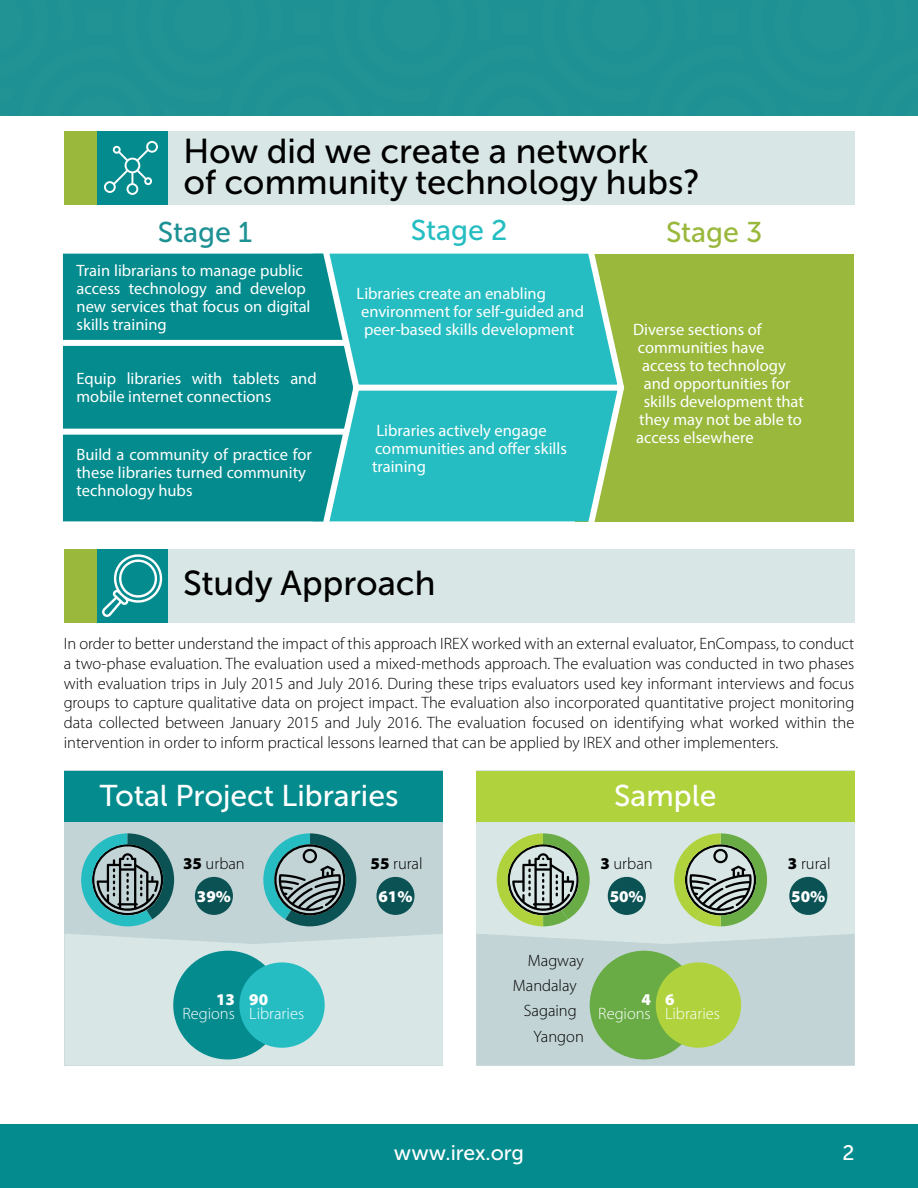
<style>
.page{position:relative;width:918px;height:1188px;background:#fff}
.page>*{position:absolute;margin:0;border:0;box-sizing:border-box;transform-origin:0 0}
.t1{font:34.5px/31.5px "Museo Sans Cyrl 500";color:#000}
.t2{font:30px "Museo Sans Cyrl 500";color:#fff}
.t3{font:28.5px "Museo Sans Cyrl 500";color:#1d9194}
.t4{font:28.5px "Museo Sans Cyrl 500";color:#25bdc2}
.t5{font:28.5px "Museo Sans Cyrl 500";color:#99b83c}
.t6{font:21px "Museo Sans Cyrl 500";color:#fff}
.t7{font:300 16.5px/19.8px "Myriad Pro";color:#000;text-align:justify}
.t8{font:16.5px/18px "Myriad Pro";color:#fff}
.t9{font:300 16.5px "Myriad Pro";color:#fff}
.t10{font:900 16.5px "Myriad Pro";color:#fff}
.s1{font-weight:900}
</style>
<div class="page">
<div style="left:0;top:1124px;width:918px;height:64px;background:#038b8e"></div>
<div style="left:0;top:0;width:918px;height:116px;background:#219294"></div>
<div style="left:112px;top:131px;width:742px;height:74px;background:#d8e7e6"></div>
<div style="left:64px;top:131px;width:103px;height:74px;background:#038b8e"></div>
<div style="left:64px;top:131px;width:32px;height:74px;background:#99b83c"></div>
<div style="left:112px;top:549px;width:742px;height:74px;background:#d8e7e6"></div>
<div style="left:64px;top:549px;width:103px;height:74px;background:#038b8e"></div>
<div style="left:64px;top:549px;width:32px;height:74px;background:#99b83c"></div>
<svg style="left:104px;top:141px;width:54px;height:54px"></svg>
<div style="left:576px;top:254px;width:278px;height:267px;background:#99b83c"></div>
<div style="left:63px;top:254px;width:255px;height:267px;background:#038b8e"></div>
<div style="left:55px;top:340px;width:291px;height:6px;background:#fff"></div>
<div style="left:55px;top:429px;width:291px;height:6px;background:#fff"></div>
<svg style="left:318px;top:253px;width:309px;height:269px;background:#37bdbb"></svg>
<svg style="left:102px;top:554px;width:61px;height:63px"></svg>
<div style="left:64px;top:771px;width:379px;height:295px;background:#c3d4d7"></div>
<div style="left:64px;top:771px;width:379px;height:51px;background:#038b8e"></div>
<div style="left:65px;top:934px;width:378px;height:132px;background:#d8e7e6"></div>
<div style="left:476px;top:771px;width:379px;height:295px;background:#d8e7e6"></div>
<div style="left:476px;top:771px;width:379px;height:51px;background:#b0d23d"></div>
<div style="left:476px;top:934px;width:379px;height:132px;background:#c3d4d7"></div>
<svg style="left:81px;top:833px;width:93px;height:93px"></svg>
<svg style="left:263px;top:833px;width:93px;height:93px"></svg>
<div style="left:173px;top:951px;width:109px;height:108px;background:#038b8e;border-radius:50%"></div>
<div style="left:239px;top:962px;width:86px;height:86px;background:#25bdc2;border-radius:50%"></div>
<div style="left:590px;top:951px;width:108px;height:108px;background:#69ac45;border-radius:50%"></div>
<div style="left:656px;top:962px;width:85px;height:86px;background:#b0d23d;border-radius:50%"></div>
<svg style="left:497px;top:833px;width:93px;height:93px"></svg>
<svg style="left:674px;top:833px;width:93px;height:93px"></svg>
<div style="left:195px;top:877px;width:38px;height:38px;background:#0a5254;border-radius:50%"></div>
<div style="left:608px;top:877px;width:38px;height:38px;background:#0a5254;border-radius:50%"></div>
<div style="left:376px;top:877px;width:39px;height:38px;background:#0a5254;border-radius:50%"></div>
<div style="left:789px;top:877px;width:38px;height:38px;background:#0a5254;border-radius:50%"></div>
<h1 class="t1" style="left:183px;top:135px;width:517px">How did we create a network<br>of community technology hubs?</h1>
<h3 class="t3" style="left:158px;top:217px;width:96px">Stage 1</h3>
<h3 class="t4" style="left:411px;top:214px;width:98px">Stage 2</h3>
<h3 class="t5" style="left:666px;top:217px;width:98px">Stage 3</h3>
<p class="t8" style="left:77px;top:261px;width:235px">Train librarians to manage public access technology and develop new services that focus on digital skills training</p>
<p class="t8" style="left:77px;top:369px;width:242px">Equip libraries with tablets and mobile internet connections</p>
<p class="t8" style="left:357px;top:284px;width:229px">Libraries create an enabling environment for self-guided and peer-based skills development</p>
<p class="t8" style="left:633px;top:320px;width:130px">Diverse sections of</p>
<p class="t8" style="left:638px;top:338px;width:128px">communities have</p>
<p class="t8" style="left:642px;top:356px;width:145px">access to technology</p>
<p class="t8" style="left:644px;top:374px;width:148px">and opportunities for</p>
<p class="t8" style="left:644px;top:392px;width:162px">skills development that</p>
<p class="t8" style="left:639px;top:410px;width:164px">they may not be able to</p>
<p class="t8" style="left:636px;top:428px;width:119px">access elsewhere</p>
<p class="t8" style="left:372px;top:422px;width:196px">Libraries actively engage communities and offer skills training</p>
<p class="t8" style="left:77px;top:445px;width:237px">Build a community of practice for these libraries turned community technology hubs</p>
<h1 class="t1" style="left:183px;top:568px;width:254px">Study Approach</h1>
<p class="t7" style="left:64px;top:634px;width:792px">In order to better understand the impact of this approach IREX worked with an external evaluator, EnCompass, to conduct a two-phase evaluation. The evaluation used a mixed-methods approach. The evaluation was conducted in two phases with evaluation trips in July 2015 and July 2016. During these trips evaluators used key informant interviews and focus groups to capture qualitative data on project impact. The evaluation also incorporated quantitative project monitoring data collected between January 2015 and July 2016. The evaluation focused on identifying what worked within the intervention in order to inform practical lessons learned that can be applied by IREX and other implementers.</p>
<h2 class="t2" style="left:99px;top:779px;width:301px">Total Project Libraries</h2>
<h2 class="t2" style="left:614px;top:779px;width:104px">Sample</h2>
<p class="t7" style="left:183px;top:854px;width:63px"><span class="s1">35</span> urban</p>
<p class="t7" style="left:371px;top:854px;width:54px"><span class="s1">55</span> rural</p>
<p class="t7" style="left:600px;top:854px;width:54px"><span class="s1">3</span> urban</p>
<p class="t7" style="left:788px;top:854px;width:44px"><span class="s1">3</span> rural</p>
<p class="t10" style="left:197px;top:887px;width:36px">39%</p>
<p class="t10" style="left:378px;top:887px;width:36px">61%</p>
<p class="t10" style="left:610px;top:887px;width:36px">50%</p>
<p class="t10" style="left:791px;top:887px;width:36px">50%</p>
<p class="t10" style="left:216px;top:990px;width:20px">13</p>
<p class="t9" style="left:182px;top:1004px;width:54px">Regions</p>
<p class="t10" style="left:249px;top:990px;width:20px">90</p>
<p class="t9" style="left:249px;top:1004px;width:56px">Libraries</p>
<p class="t7" style="left:528px;top:951px;width:58px">Magway</p>
<p class="t7" style="left:513px;top:976px;width:65px">Mandalay</p>
<p class="t7" style="left:524px;top:1001px;width:54px">Sagaing</p>
<p class="t7" style="left:534px;top:1027px;width:52px">Yangon</p>
<p class="t10" style="left:641px;top:990px;width:11px">4</p>
<p class="t9" style="left:598px;top:1004px;width:54px">Regions</p>
<p class="t10" style="left:665px;top:990px;width:11px">6</p>
<p class="t9" style="left:665px;top:1004px;width:56px">Libraries</p>
<p class="t6" style="left:394px;top:1142px;width:132px">www.irex.org</p>
<p class="t6" style="left:843px;top:1142px;width:14px">2</p>
</div>
